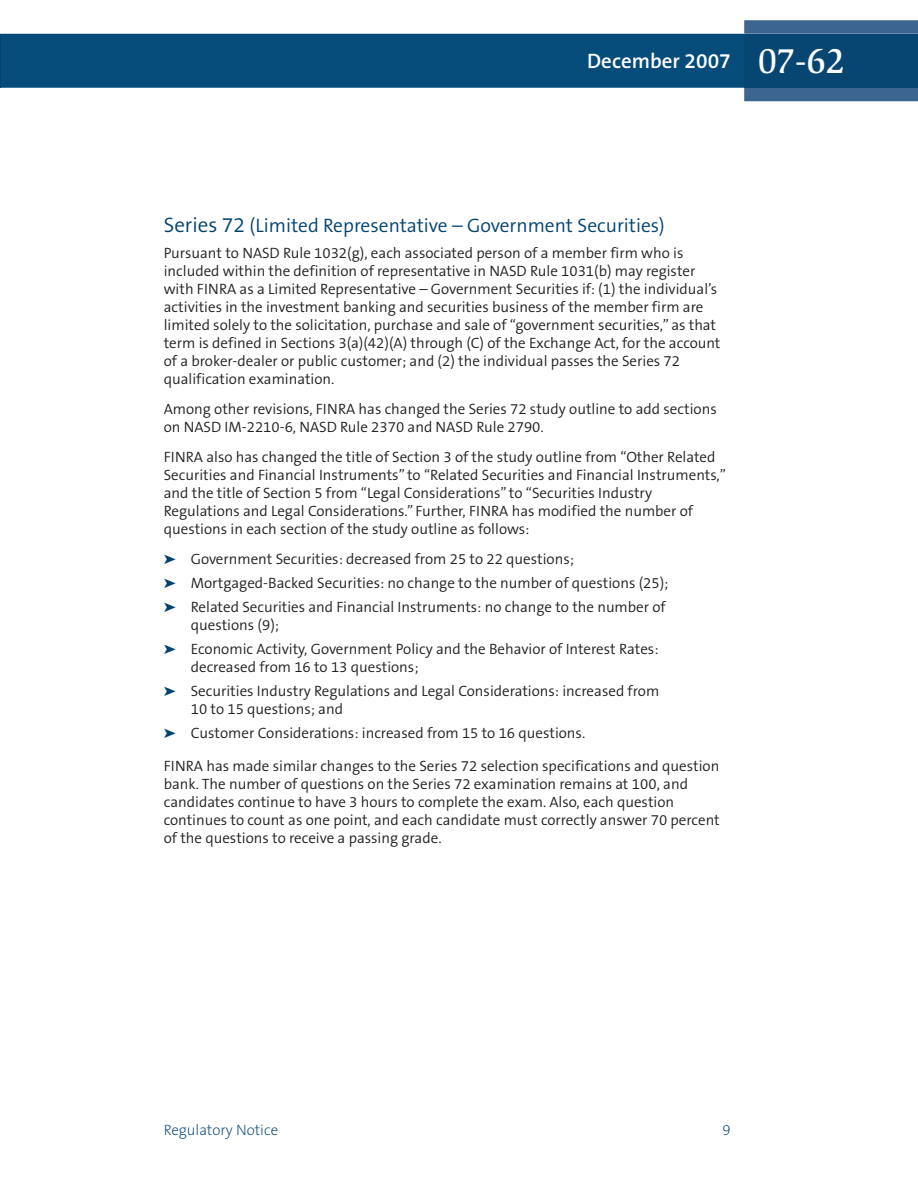
<style>
.page{position:relative;width:918px;height:1188px;background:#fff}
.page>*{position:absolute;margin:0;border:0;box-sizing:border-box;transform-origin:0 0}
.t1{font:600 21px "The Sans B6";color:#fff}
.t2{font:300 19.5px "The Sans B4";color:#004270}
.t3{font:300 15px/18px "The Sans B4";color:#231f20}
.t4{font:200 15px "The Sans B2";color:#004270}
.s1{font-family:"Slimbach LT";font-weight:500;font-size:36px}
.s2{font-size:21px}
.s3{color:#004270}
</style>
<div class="page">
<div style="left:1px;top:34px;width:743px;height:54px;background:#064c7a"></div>
<hr style="left:0;top:34px;width:1px;height:54px;background:#034371">
<svg style="left:744px;top:20px;width:174px;height:81px;background:#3f6893"></svg>
<div style="left:744px;top:34px;width:174px;height:54px;background:#074573"></div>
<h1 class="t1" style="left:587px;top:50px;width:259px">December 2007 <span class="s1">07-62</span></h1>
<h2 class="t2" style="left:164px;top:215px;width:503px"><span class="s2">Series 72</span> (Limited Representative – Government Securities)</h2>
<p class="t3" style="left:164px;top:245px;width:558px">Pursuant to NASD Rule 1032(g), each associated person of a member firm who is included within the definition of representative in NASD Rule 1031(b) may register with FINRA as a Limited Representative – Government Securities if: (1) the individual’s activities in the investment banking and securities business of the member firm are limited solely to the solicitation, purchase and sale of “government securities,” as that term is defined in Sections 3(a)(42)(A) through (C) of the Exchange Act, for the account of a broker-dealer or public customer; and (2) the individual passes the Series 72 qualification examination.</p>
<p class="t3" style="left:164px;top:401px;width:554px">Among other revisions, FINRA has changed the Series 72 study outline to add sections on NASD IM-2210-6, NASD Rule 2370 and NASD Rule 2790.</p>
<p class="t3" style="left:164px;top:449px;width:564px">FINRA also has changed the title of Section 3 of the study outline from “Other Related Securities and Financial Instruments” to “Related Securities and Financial Instruments,” and the title of Section 5 from “Legal Considerations” to “Securities Industry Regulations and Legal Considerations.” Further, FINRA has modified the number of questions in each section of the study outline as follows:</p>
<p class="t3" style="left:164px;top:548px;width:506px;line-height:24px"><span class="s3">➤</span> Government Securities: decreased from 25 to 22 questions;<br><span class="s3">➤</span> Mortgaged-Backed Securities: no change to the number of questions (25); <span class="s3">➤</span> Related Securities and Financial Instruments: no change to the number of</p>
<p class="t3" style="left:164px;top:614px;width:496px;line-height:24px;text-indent:27px">questions (9);<br><span class="s3">➤</span> Economic Activity, Government Policy and the Behavior of Interest Rates:</p>
<p class="t3" style="left:164px;top:656px;width:497px;line-height:24px;text-indent:27px">decreased from 16 to 13 questions;<br><span class="s3">➤</span> Securities Industry Regulations and Legal Considerations: increased from</p>
<p class="t3" style="left:164px;top:698px;width:423px;line-height:24px;text-indent:27px">10 to 15 questions; and<br><span class="s3">➤</span> Customer Considerations: increased from 15 to 16 questions.</p>
<p class="t3" style="left:164px;top:758px;width:558px">FINRA has made similar changes to the Series 72 selection specifications and question bank. The number of questions on the Series 72 examination remains at 100, and candidates continue to have 3 hours to complete the exam. Also, each question continues to count as one point, and each candidate must correctly answer 70 percent of the questions to receive a passing grade.</p>
<p class="t4" style="left:164px;top:1122px;width:116px">Regulatory Notice</p>
<p class="t4" style="left:723px;top:1122px;width:10px">9</p>
</div>
